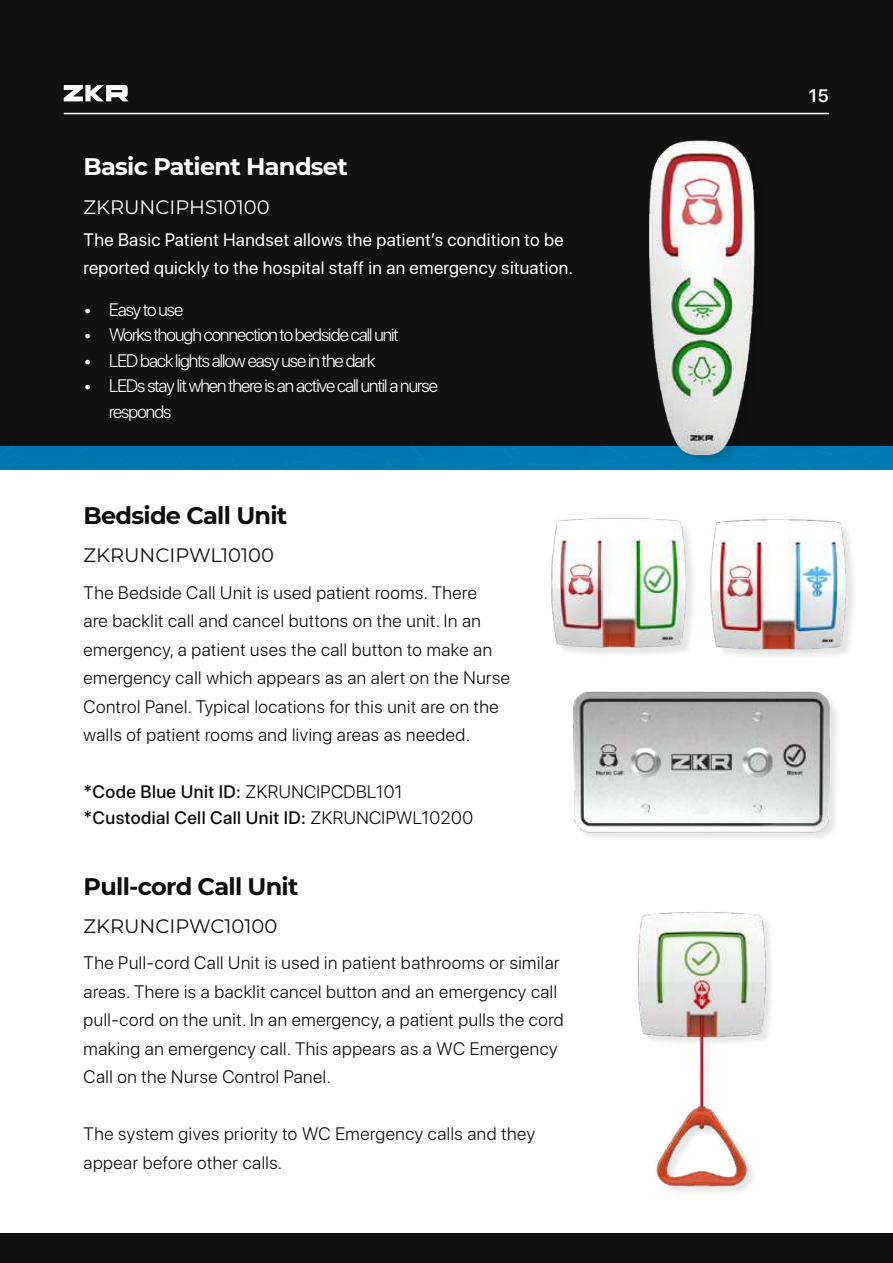
<style>
.page{position:relative;width:893px;height:1263px;background:#fff}
.page>*{position:absolute;margin:0;border:0;box-sizing:border-box;transform-origin:0 0}
.t1{font:700 24px "Montserrat";letter-spacing:-.03em;color:#0d0d0d}
.t2{font:700 24px "Montserrat";letter-spacing:-.03em;color:#fff}
.t3{font:19.5px "Montserrat";color:#121111}
.t4{font:19.5px "Montserrat";color:#fff}
.t5{font:300 18px/28.5px "SF Pro Display";letter-spacing:.03em;color:#0d0d0d}
.t6{font:300 18px/25.5px "SF Pro Display";letter-spacing:-.05em;color:#fff}
.t7{font:18px/28.5px "SF Pro Display";letter-spacing:.02em;color:#fff}
.t8{font:500 18px/25.5px "SF Pro Display";letter-spacing:.025em;color:#0d0d0d}
.t9{font:600 18px "SF Pro Text";color:#fff}
.s1{font-weight:300}
</style>
<div class="page">
<div style="left:0;top:1233px;width:893px;height:30px;background:#121111"></div>
<div style="left:0;top:445px;width:893px;height:24px;background:#0078ae"></div>
<div style="left:0;top:0;width:893px;height:445px;background:#121111"></div>
<img style="left:573px;top:691px;width:263px;height:147px">
<div style="left:651px;top:143px;width:115px;height:323px;background:#000;opacity:.1"></div>
<img style="left:641px;top:140px;width:121px;height:320px">
<img style="left:710px;top:519px;width:143px;height:137px">
<img style="left:551px;top:517px;width:142px;height:137px">
<img style="left:638px;top:912px;width:132px;height:280px">
<hr style="left:64px;top:113px;width:765px;height:1px;background:#fff">
<svg style="left:64px;top:85px;width:64px;height:16px"></svg>
<h1 class="t2" style="left:84px;top:150px;width:266px">Basic Patient Handset</h1>
<p class="t4" style="left:84px;top:193px;width:188px">ZKRUNCIPHS10100</p>
<p class="t7" style="left:84px;top:225px;width:491px">The Basic Patient Handset allows the patient’s condition to be reported quickly to the hospital staff in an emergency situation.</p>
<p class="t6" style="left:84px;top:297px;width:101px">• Easy to use</p>
<p class="t6" style="left:84px;top:322px;width:317px">• Works though connection to bedside call unit</p>
<p class="t6" style="left:84px;top:348px;width:293px">• LED back lights allow easy use in the dark</p>
<p class="t6" style="left:109px;top:373px;width:330px;text-indent:-26px">• LEDs stay lit when there is an active call until a nurse responds</p>
<h1 class="t1" style="left:84px;top:498px;width:205px">Bedside Call Unit</h1>
<p class="t3" style="left:84px;top:542px;width:192px">ZKRUNCIPWL10100</p>
<p class="t5" style="left:84px;top:578px;width:428px">The Bedside Call Unit is used patient rooms. There<br>are backlit call and cancel buttons on the unit. In an emergency, a patient uses the call button to make an emergency call which appears as an alert on the Nurse Control Panel. Typical locations for this unit are on the walls of patient rooms and living areas as needed.</p>
<p class="t8" style="left:84px;top:780px;width:391px">*Code Blue Unit ID: <span class="s1">ZKRUNCIPCDBL101 </span>*Custodial Cell Call Unit ID: <span class="s1">ZKRUNCIPWL10200</span></p>
<h1 class="t1" style="left:84px;top:869px;width:217px">Pull-cord Call Unit</h1>
<p class="t3" style="left:84px;top:912px;width:195px">ZKRUNCIPWC10100</p>
<p class="t5" style="left:84px;top:949px;width:481px">The Pull-cord Call Unit is used in patient bathrooms or similar areas. There is a backlit cancel button and an emergency call pull-cord on the unit. In an emergency, a patient pulls the cord making an emergency call. This appears as a WC Emergency Call on the Nurse Control Panel.</p>
<p class="t5" style="left:84px;top:1120px;width:453px">The system gives priority to WC Emergency calls and they appear before other calls.</p>
<p class="t9" style="left:809px;top:83px;width:22px">15</p>
</div>
